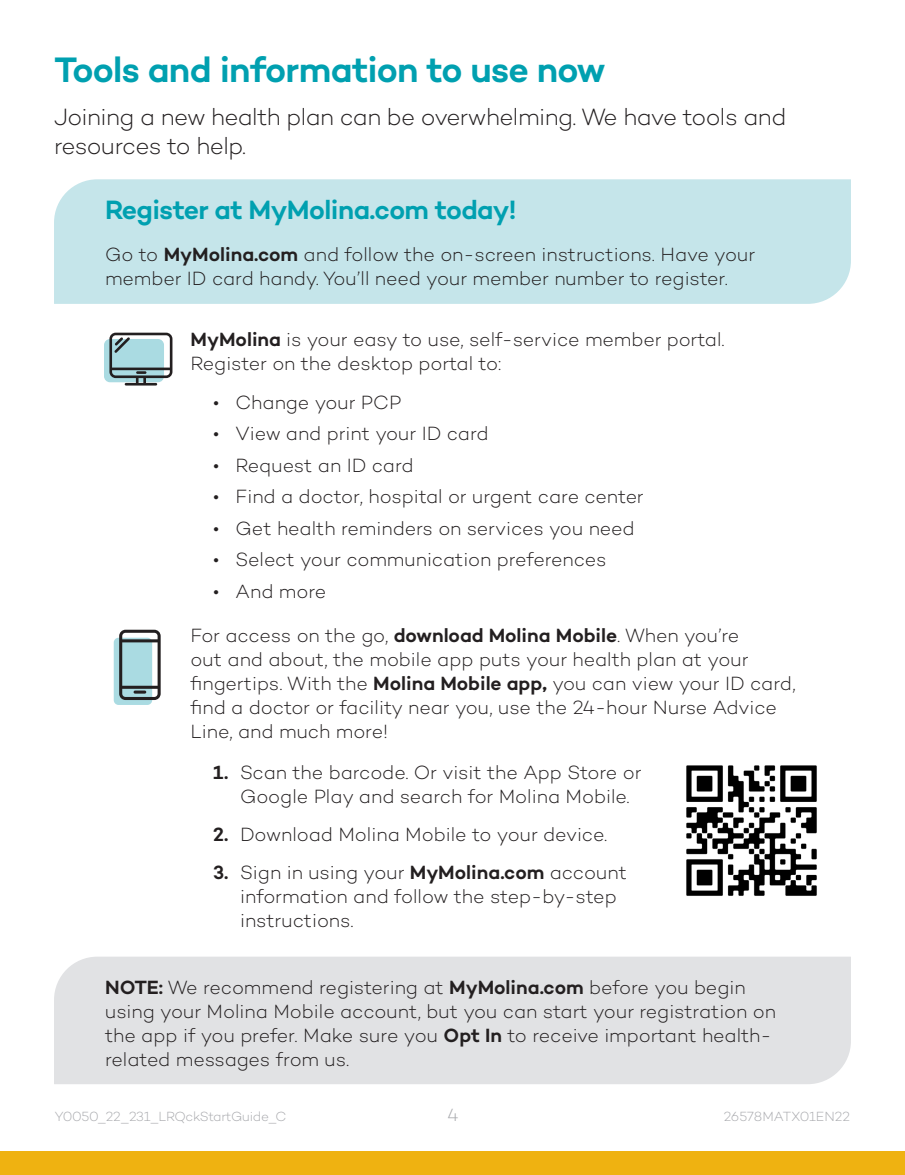
<style>
.page{position:relative;width:905px;height:1175px;background:#fff}
.page>*{position:absolute;margin:0;border:0;box-sizing:border-box;transform-origin:0 0}
.t1{font:600 36px "Campton";letter-spacing:-.02em;color:#00a0b0}
.t2{font:600 27px "Campton";letter-spacing:-.02em;color:#00a0b0}
.t3{font:300 24px/28.5px "Campton";letter-spacing:-.025em;color:#231f20}
.t4{font:300 19.5px/24px "Campton";letter-spacing:-.005em;color:#231f20}
.t5{font:300 18px "Campton";color:#a8a9ad}
.t6{font:300 13.5px "Campton";letter-spacing:-.02em;color:#a8a9ad}
.t7{font:300 13.5px "Campton";color:#a8a9ad}
.s1{font-weight:600}
.s2{font-weight:700}
</style>
<div class="page">
<div style="left:0;top:1151px;width:905px;height:24px;background:#efb211"></div>
<div style="left:54px;top:179px;width:797px;height:125px;background:#c5e5ea"></div>
<div style="left:104px;top:339px;width:60px;height:43px;background:#aadbe2;border-radius:6px"></div>
<svg style="left:109px;top:333px;width:63px;height:52px"></svg>
<svg style="left:114px;top:629px;width:47px;height:76px"></svg>
<img style="left:686px;top:765px;width:131px;height:131px">
<div style="left:54px;top:956px;width:797px;height:128px;background:#e1e2e4"></div>
<h2 class="t1" style="left:54px;top:47px;width:553px">Tools and information to use now</h2>
<p class="t3" style="left:54px;top:102px;width:733px">Joining a new health plan can be overwhelming. We have tools and resources to help.</p>
<p class="t2" style="left:105px;top:192px;width:413px">Register at MyMolina.com today!</p>
<p class="t4" style="left:105px;top:242px;width:651px">Go to <span class="s1">MyMolina.com</span> and follow the on-screen instructions. Have your member ID card handy. You’ll need your member number to register.</p>
<p class="t4" style="left:191px;top:327px;width:535px"><span class="s1">MyMolina</span> is your easy to use, self-service member portal.<br>Register on the desktop portal to:</p>
<p class="t4" style="left:213px;top:390px;width:190px">• Change your PCP</p>
<p class="t4" style="left:213px;top:421px;width:277px">• View and print your ID card</p>
<p class="t4" style="left:213px;top:453px;width:202px">• Request an ID card</p>
<p class="t4" style="left:213px;top:484px;width:432px">• Find a doctor, hospital or urgent care center</p>
<p class="t4" style="left:213px;top:516px;width:423px">• Get health reminders on services you need</p>
<p class="t4" style="left:213px;top:547px;width:395px">• Select your communication preferences</p>
<p class="t4" style="left:213px;top:579px;width:115px">• And more</p>
<p class="t4" style="left:191px;top:623px;width:606px">For access on the go, <span class="s1">download Molina Mobile</span>. When you’re<br>out and about, the mobile app puts your health plan at your fngertips. With the <span class="s1">Molina Mobile app</span><span class="s2">,</span> you can view your ID card, fnd a doctor or facility near you, use the 24-hour Nurse Advice Line, and much more!</p>
<p class="t4" style="left:240px;top:760px;width:403px;text-indent:-27px"><span class="s1">1.</span> Scan the barcode. Or visit the App Store or<br>Google Play and search for Molina Mobile.</p>
<p class="t4" style="left:213px;top:822px;width:395px"><span class="s1">2.</span> Download Molina Mobile to your device.</p>
<p class="t4" style="left:240px;top:860px;width:388px;text-indent:-27px"><span class="s1">3.</span> Sign in using your <span class="s1">MyMolina.com</span> account information and follow the step-by-step instructions.</p>
<p class="t4" style="left:105px;top:975px;width:672px"><span class="s1">NOTE:</span> We recommend registering at <span class="s1">MyMolina.com</span> before you begin using your Molina Mobile account, but you can start your registration on the app if you prefer. Make sure you <span class="s1">Opt In</span> to receive important health&shy;related messages from us.</p>
<p class="t6" style="left:55px;top:1108px;width:233px">Y0050_22_231_LRQckStartGuide_C</p>
<p class="t5" style="left:447px;top:1103px;width:13px">4</p>
<p class="t7" style="left:723px;top:1108px;width:128px">26578MATX01EN22</p>
</div>
